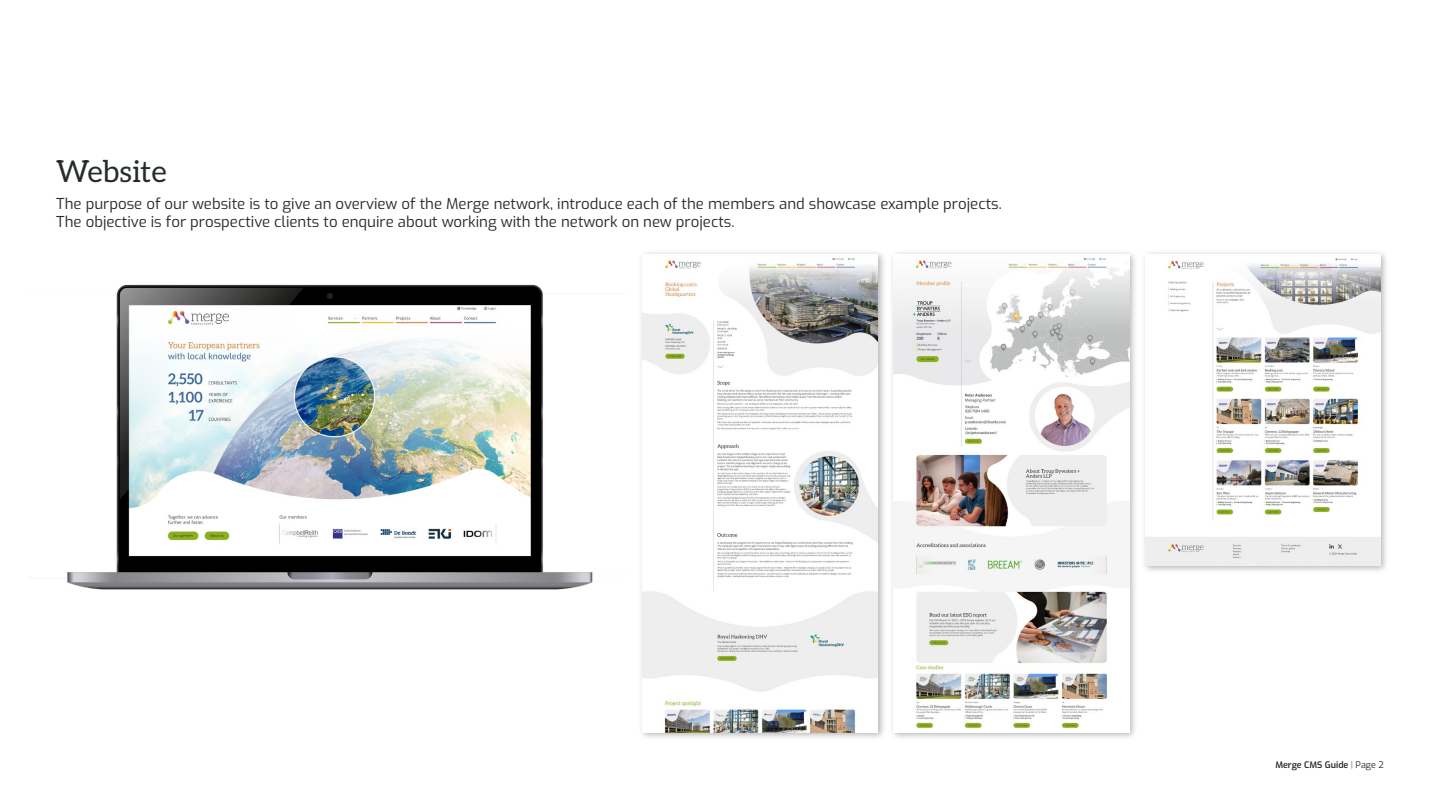
<style>
.page{position:relative;width:1440px;height:810px;background:#fff}
.page>*{position:absolute;margin:0;border:0;box-sizing:border-box;transform-origin:0 0}
.t1{font:30px "Aleo";color:#262c2e}
.t2{font:15px/18px "Exo";color:#262c2e}
.t3{font:600 9px "Exo";color:#262c2e}
.s1{font-weight:400;color:#45709f}
.s2{font-weight:400}
</style>
<div class="page">
<img style="left:67px;top:284px;width:526px;height:306px">
<div style="left:889px;top:250px;width:249px;height:491px;background:#000;opacity:.3"></div>
<img style="left:894px;top:254px;width:235px;height:478px">
<div style="left:1141px;top:250px;width:248px;height:324px;background:#000;opacity:.3"></div>
<img style="left:1146px;top:254px;width:235px;height:311px">
<div style="left:638px;top:250px;width:249px;height:491px;background:#000;opacity:.3"></div>
<img style="left:642px;top:254px;width:236px;height:478px">
<h1 class="t1" style="left:56px;top:147px;width:112px">Website</h1>
<p class="t2" style="left:56px;top:194px;width:947px">The purpose of our website is to give an overview of the Merge network, introduce each of the members and showcase example projects.<br>The objective is for prospective clients to enquire about working with the network on new projects.</p>
<p class="t3" style="left:1275px;top:758px;width:110px">Merge CMS Guide <span class="s1">|</span> <span class="s2">Page 2</span></p>
</div>
